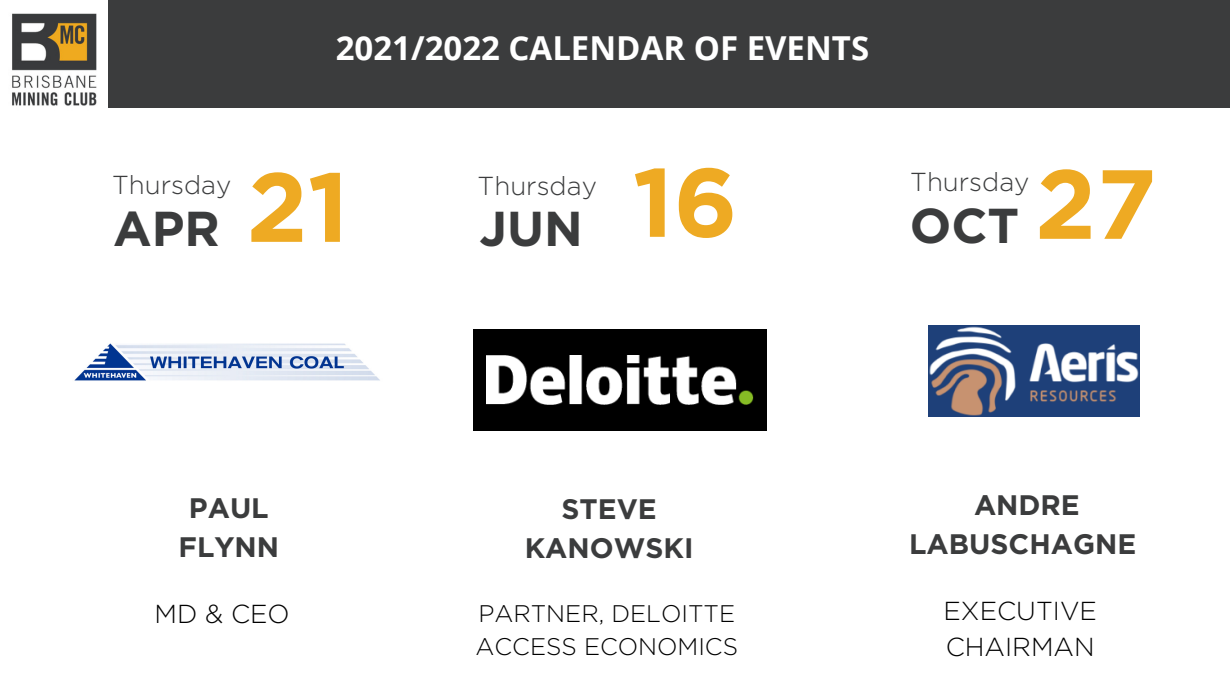
<style>
.page{position:relative;width:1230px;height:693px;background:#fff}
.page>*{position:absolute;margin:0;border:0;box-sizing:border-box;transform-origin:0 0}
.t1{font:700 97.9px "Gotham";color:#eeaa23}
.t2{font:700 97px "Gotham";color:#eeaa23}
.t3{font:700 48.9px "Gotham";color:#3b3c3d}
.t4{font:700 33px "Open Sans";color:#fff}
.t5{font:700 28.2px/39px "Gotham";color:#3b3c3d;text-align:center}
.t6{font:300 26px "Gotham";color:#3b3c3d}
.t7{font:300 26px/36px "Gotham";color:#000}
.t8{font:300 24px/33px "Gotham";color:#000}
</style>
<div class="page">
<img style="left:74px;top:343px;width:306px;height:38px">
<img style="left:929px;top:326px;width:211px;height:91px">
<img style="left:12px;top:0;width:97px;height:108px">
<div style="left:109px;top:0;width:1121px;height:108px;background:#3b3c3d"></div>
<div style="left:474px;top:329px;width:293px;height:102px;background:#000"></div>
<img style="left:487px;top:355px;width:267px;height:50px">
<p class="t4" style="left:336px;top:25px;width:535px">2021/2022 CALENDAR OF EVENTS</p>
<p class="t6" style="left:112px;top:174px;width:121px">Thursday</p>
<p class="t1" style="left:247px;top:164px;width:104px">21</p>
<p class="t3" style="left:113px;top:207px;width:108px">APR</p>
<p class="t6" style="left:478px;top:175px;width:121px">Thursday</p>
<p class="t2" style="left:633px;top:159px;width:107px">16</p>
<p class="t3" style="left:479px;top:207px;width:105px">JUN</p>
<p class="t6" style="left:910px;top:171px;width:121px">Thursday</p>
<p class="t1" style="left:1035px;top:160px;width:123px">27</p>
<p class="t3" style="left:910px;top:204px;width:111px">OCT</p>
<p class="t5" style="left:189px;top:490px;width:81px">PAUL</p>
<p class="t5" style="left:179px;top:529px;width:102px">FLYNN</p>
<p class="t7" style="left:154px;top:597px;width:137px">MD &amp; CEO</p>
<p class="t5" style="left:525px;top:491px;width:170px">STEVE<br>KANOWSKI</p>
<p class="t8" style="left:476px;top:599px;width:264px">PARTNER, DELOITTE<br>ACCESS ECONOMICS</p>
<p class="t5" style="left:909px;top:487px;width:229px">ANDRE<br>LABUSCHAGNE</p>
<p class="t7" style="left:944px;top:594px;width:155px">EXECUTIVE<br>CHAIRMAN</p>
</div>
